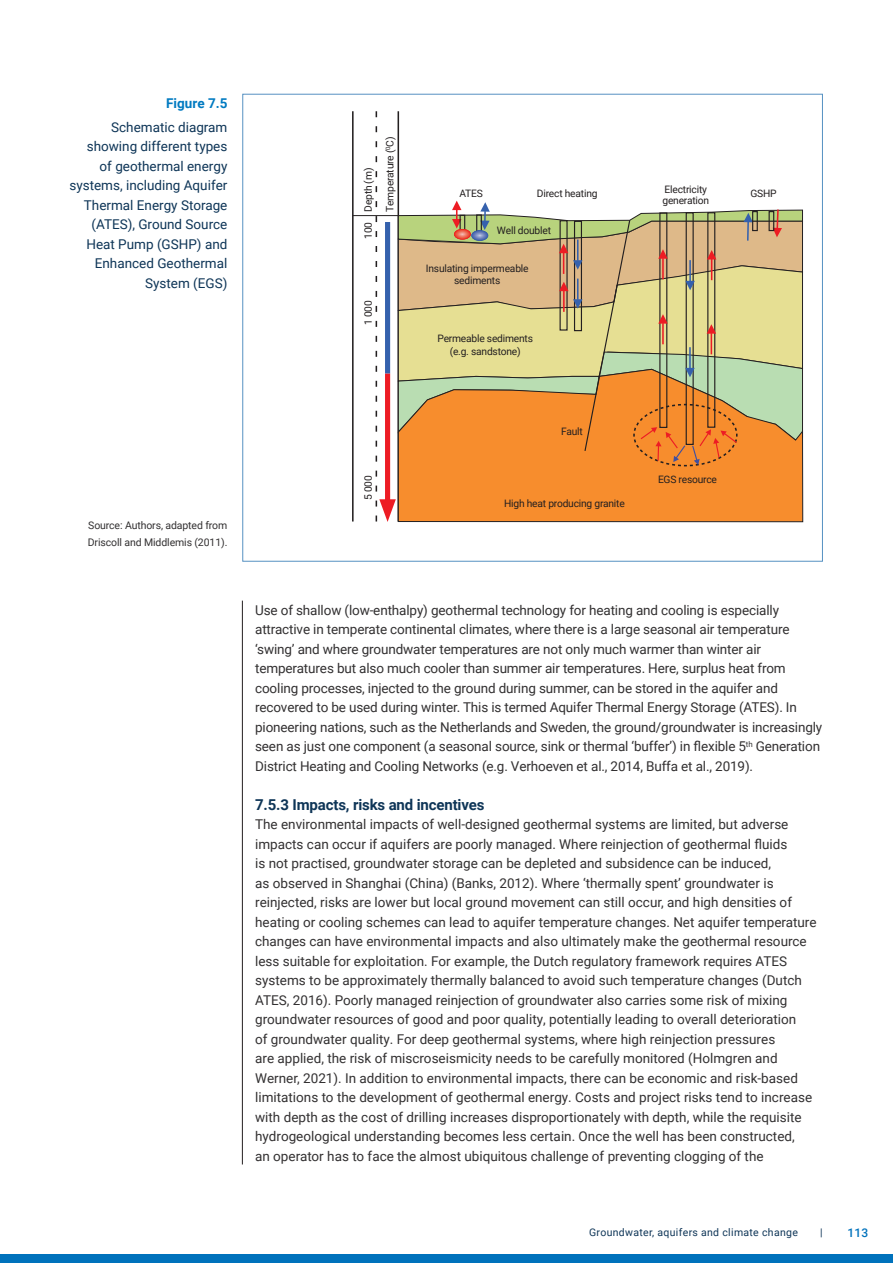
<style>
.page{position:relative;width:893px;height:1263px;background:#fff}
.page>*{position:absolute;margin:0;border:0;box-sizing:border-box;transform-origin:0 0}
.t1{font:700 15px "Roboto";letter-spacing:-.01em;color:#0e3557}
.t2{font:13.5px/19.5px "Roboto";color:#323031}
.t3{font:13.5px/19.5px "Roboto";color:#0e3557;text-align:right}
.t4{font:700 13.5px "Roboto";color:#007ac1}
.t5{font:500 12px "Roboto";color:#0072bc}
.t6{font:10.5px/16.5px "Roboto";letter-spacing:-.01em;color:#323031}
.t7{font:10.5px "Roboto";letter-spacing:.03em;color:#0e3557}
.t8{font:10.2px/12.8px "Roboto";letter-spacing:-.02em;color:#231f20;text-align:center}
</style>
<div class="page">
<div style="left:0;top:1254px;width:893px;height:9px;background:#0072bc"></div>
<hr style="left:242px;top:601px;width:1px;height:563px;background:#231f20">
<hr style="left:352px;top:111px;width:2px;height:410px;background:#231f20">
<hr style="left:353px;top:215px;width:45px;height:1px;background:#231f20">
<svg style="left:376px;top:111px;width:427px;height:411px"></svg>
<div style="left:385px;top:222px;width:5px;height:151px;background:#3561ad"></div>
<p class="t4" style="left:166px;top:94px;width:63px">Figure 7.5</p>
<p class="t3" style="left:69px;top:117px;width:160px">Schematic diagram showing different types<br>of geothermal energy systems, including Aquifer<br>Thermal Energy Storage (ATES), Ground Source<br>Heat Pump (GSHP) and<br>Enhanced Geothermal<br>System (EGS)</p>
<p class="t8" style="left:361px;top:212px;width:45px;rotate:-90deg">Depth (m)</p>
<p class="t8" style="left:361px;top:239px;width:18px;rotate:-90deg">100</p>
<p class="t8" style="left:383px;top:212px;width:76px;rotate:-90deg">Temperature (<sup>0</sup>C)</p>
<p class="t8" style="left:361px;top:325px;width:26px;rotate:-90deg">1 000</p>
<p class="t8" style="left:459px;top:187px;width:25px">ATES</p>
<p class="t8" style="left:537px;top:187px;width:62px">Direct heating</p>
<p class="t8" style="left:662px;top:183px;width:48px;line-height:11.6px;text-align:left">Electricity generation</p>
<p class="t8" style="left:750px;top:187px;width:28px">GSHP</p>
<p class="t8" style="left:497px;top:224px;width:56px">Well doublet</p>
<p class="t8" style="left:426px;top:261px;width:104px">Insulating impermeable sediments</p>
<p class="t8" style="left:437px;top:332px;width:97px">Permeable sediments (e.g. sandstone)</p>
<p class="t6" style="left:88px;top:517px;width:141px">Source: Authors, adapted from<br>Driscoll and Middlemis (2011).</p>
<p class="t8" style="left:361px;top:500px;width:26px;rotate:-90deg">5 000</p>
<p class="t8" style="left:561px;top:425px;width:23px">Fault</p>
<p class="t8" style="left:504px;top:497px;width:122px">High heat producing granite</p>
<p class="t8" style="left:658px;top:472px;width:61px">EGS resource</p>
<p class="t2" style="left:255px;top:600px;width:569px">Use of shallow (low-enthalpy) geothermal technology for heating and cooling is especially attractive in temperate continental climates, where there is a large seasonal air temperature ‘swingʼ and where groundwater temperatures are not only much warmer than winter air temperatures but also much cooler than summer air temperatures. Here, surplus heat from cooling processes, injected to the ground during summer, can be stored in the aquifer and recovered to be used during winter. This is termed Aquifer Thermal Energy Storage (ATES). In pioneering nations, such as the Netherlands and Sweden, the ground/groundwater is increasingly seen as just one component (a seasonal source, sink or thermal ‘buffer’) in flexible 5<sup>th</sup> Generation District Heating and Cooling Networks (e.g. Verhoeven et al., 2014, Buffa et al., 2019).</p>
<p class="t1" style="left:255px;top:794px;width:231px">7.5.3 Impacts, risks and incentives</p>
<p class="t2" style="left:255px;top:814px;width:563px">The environmental impacts of well-designed geothermal systems are limited, but adverse impacts can occur if aquifers are poorly managed. Where reinjection of geothermal fluids<br>is not practised, groundwater storage can be depleted and subsidence can be induced,<br>as observed in Shanghai (China) (Banks, 2012). Where ‘thermally spent’ groundwater is reinjected, risks are lower but local ground movement can still occur, and high densities of heating or cooling schemes can lead to aquifer temperature changes. Net aquifer temperature changes can have environmental impacts and also ultimately make the geothermal resource less suitable for exploitation. For example, the Dutch regulatory framework requires ATES systems to be approximately thermally balanced to avoid such temperature changes (Dutch ATES, 2016). Poorly managed reinjection of groundwater also carries some risk of mixing groundwater resources of good and poor quality, potentially leading to overall deterioration<br>of groundwater quality. For deep geothermal systems, where high reinjection pressures<br>are applied, the risk of miscroseismicity needs to be carefully monitored (Holmgren and Werner, 2021). In addition to environmental impacts, there can be economic and risk-based limitations to the development of geothermal energy. Costs and project risks tend to increase with depth as the cost of drilling increases disproportionately with depth, while the requisite hydrogeological understanding becomes less certain. Once the well has been constructed,<br>an operator has to face the almost ubiquitous challenge of preventing clogging of the</p>
<p class="t7" style="left:589px;top:1225px;width:210px">Groundwater, aquifers and climate change</p>
<p class="t7" style="left:820px;top:1225px;width:4px">|</p>
<p class="t5" style="left:847px;top:1224px;width:23px">113</p>
</div>
